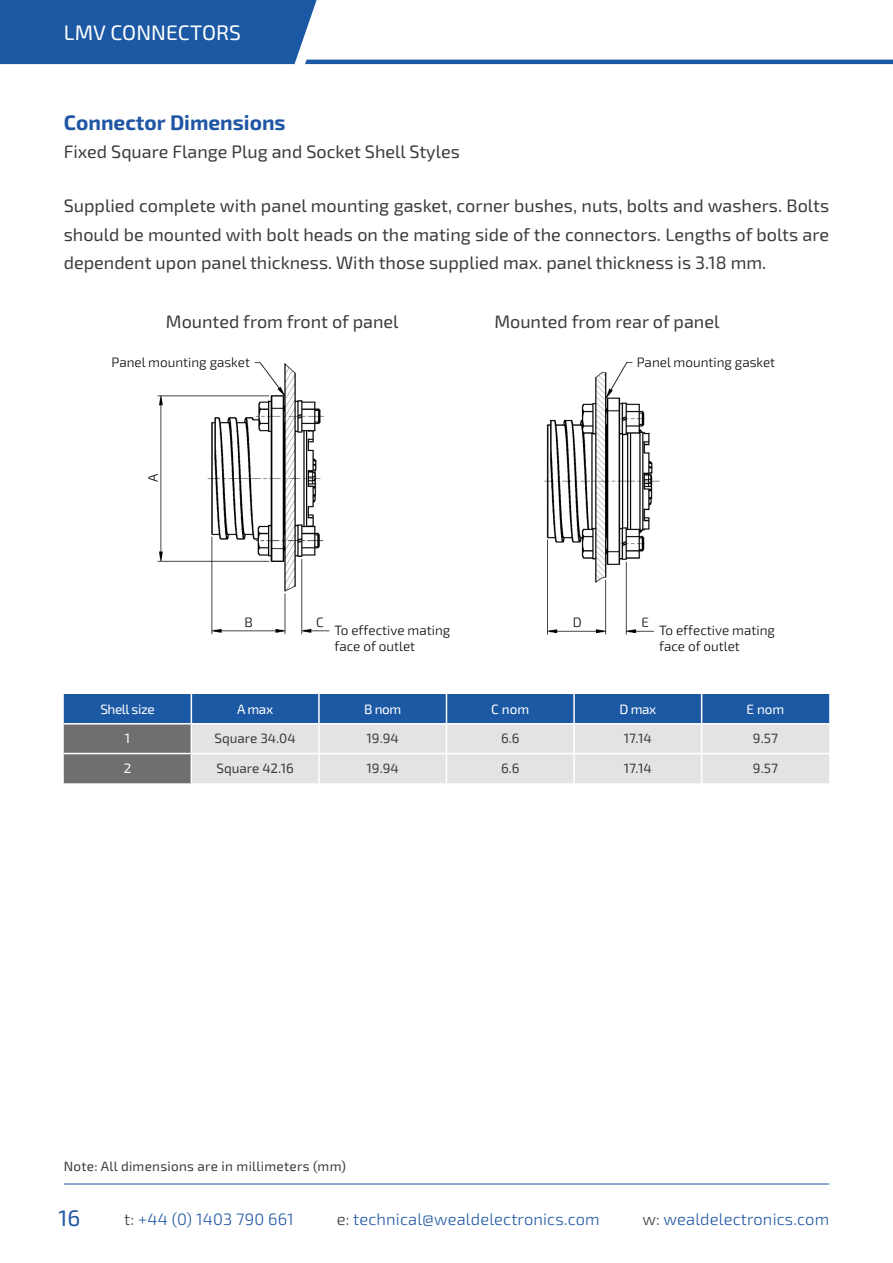
<style>
.page{position:relative;width:893px;height:1263px;background:#fff}
.page>*{position:absolute;margin:0;border:0;box-sizing:border-box;transform-origin:0 0}
.t1{font:22.5px "Exo 2";color:#1f57a4}
.t2{font:700 21px "Exo 2";color:#1f57a4}
.t3{font:21px "Exo 2";letter-spacing:.005em;color:#fff}
.t4{font:18px/28.5px "Exo 2";color:#3c3c3b;text-align:justify}
.t5{font:300 16.5px "Exo 2";letter-spacing:.01em;color:#1f57a4}
.t6{font:300 13.5px/16.2px "Exo 2";color:#000}
.t7{font:13.5px "Exo 2";letter-spacing:.02em;color:#3c3c3b}
.t8{font:13.5px "Exo 2";letter-spacing:-.025em;color:#fff}
.t9{font:13.5px "Exo 2";color:#3c3c3b}
.s1{color:#3c3c3b}
</style>
<div class="page">
<hr style="left:64px;top:1183px;width:765px;height:1px;background:#1c59a5">
<svg style="left:0;top:0;width:893px;height:64px"></svg>
<svg style="left:64px;top:694px;width:765px;height:89px;background:#98acc4"></svg>
<img style="left:157px;top:362px;width:173px;height:273px">
<img style="left:544px;top:361px;width:116px;height:274px">
<p class="t3" style="left:64px;top:20px;width:179px">LMV CONNECTORS</p>
<p class="t2" style="left:64px;top:110px;width:223px">Connector Dimensions</p>
<p class="t4" style="left:64px;top:138px;width:398px">Fixed Square Flange Plug and Socket Shell Styles</p>
<p class="t4" style="left:64px;top:192px;width:767px">Supplied complete with panel mounting gasket, corner bushes, nuts, bolts and washers. Bolts should be mounted with bolt heads on the mating side of the connectors. Lengths of bolts are dependent upon panel thickness. With those supplied max. panel thickness is 3.18 mm.</p>
<p class="t4" style="left:166px;top:308px;width:234px">Mounted from front of panel</p>
<p class="t4" style="left:494px;top:308px;width:227px">Mounted from rear of panel</p>
<p class="t6" style="left:111px;top:355px;width:140px">Panel mounting gasket</p>
<p class="t6" style="left:145px;top:482px;width:10px;rotate:-90deg">A</p>
<p class="t6" style="left:245px;top:614px;width:10px">B</p>
<p class="t6" style="left:316px;top:614px;width:9px">C</p>
<p class="t6" style="left:334px;top:623px;width:117px">To effective mating face of outlet</p>
<p class="t6" style="left:637px;top:354px;width:140px">Panel mounting gasket</p>
<p class="t6" style="left:573px;top:615px;width:10px">D</p>
<p class="t6" style="left:641px;top:615px;width:9px">E</p>
<p class="t6" style="left:659px;top:623px;width:117px">To effective mating face of outlet</p>
<p class="t8" style="left:100px;top:701px;width:56px">Shell size</p>
<p class="t8" style="left:237px;top:701px;width:37px">A max</p>
<p class="t8" style="left:364px;top:701px;width:39px">B nom</p>
<p class="t8" style="left:491px;top:701px;width:40px">C nom</p>
<p class="t8" style="left:619px;top:701px;width:38px">D max</p>
<p class="t8" style="left:746px;top:701px;width:39px">E nom</p>
<p class="t8" style="left:125px;top:731px;width:7px">1</p>
<p class="t9" style="left:215px;top:731px;width:83px">Square 34.04</p>
<p class="t7" style="left:367px;top:731px;width:34px">19.94</p>
<p class="t7" style="left:501px;top:731px;width:20px">6.6</p>
<p class="t7" style="left:624px;top:731px;width:29px">17.14</p>
<p class="t7" style="left:753px;top:731px;width:26px">9.57</p>
<p class="t8" style="left:124px;top:760px;width:9px">2</p>
<p class="t9" style="left:216px;top:760px;width:79px">Square 42.16</p>
<p class="t7" style="left:367px;top:760px;width:34px">19.94</p>
<p class="t7" style="left:501px;top:760px;width:20px">6.6</p>
<p class="t7" style="left:624px;top:760px;width:29px">17.14</p>
<p class="t7" style="left:753px;top:760px;width:26px">9.57</p>
<p class="t7" style="left:64px;top:1158px;width:284px">Note: All dimensions are in millimeters (mm)</p>
<p class="t1" style="left:58px;top:1204px;width:23px">16</p>
<p class="t5" style="left:124px;top:1209px;width:171px"><span class="s1">t:</span> +44 (0) 1403 790 661</p>
<p class="t5" style="left:337px;top:1209px;width:265px"><span class="s1">e:</span> technical@wealdelectronics.com</p>
<p class="t5" style="left:642px;top:1209px;width:188px"><span class="s1">w:</span> wealdelectronics.com</p>
</div>
